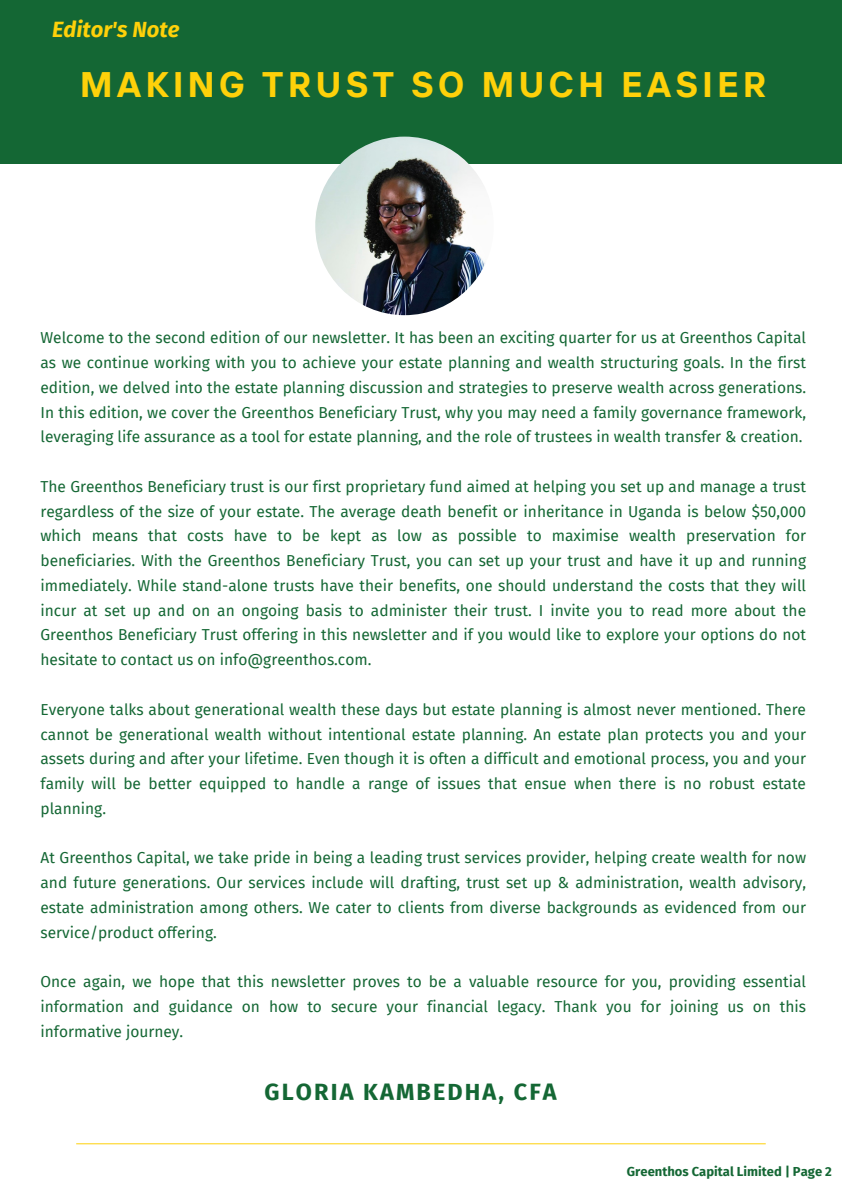
<style>
.page{position:relative;width:842px;height:1191px;background:#fff}
.page>*{position:absolute;margin:0;border:0;box-sizing:border-box;transform-origin:0 0}
.t1{font:700 35.4px "TT Interphases";letter-spacing:.13em;color:#fed10a}
.t2{font:700 23.4px "Fira Sans";letter-spacing:.09em;color:#146734}
.t3{font:italic 700 22px "Fira Sans";color:#fed10a}
.t4{font:15.5px/24.8px "Fira Sans";color:#146734;text-align:justify}
.t5{font:700 13px "Fira Sans";color:#146734}
</style>
<div class="page">
<div style="left:0;top:0;width:842px;height:164px;background:#146734"></div>
<img style="left:315px;top:137px;width:179px;height:178px;border-radius:50%">
<hr style="left:76px;top:1143px;width:690px;height:1px;background:#fed10a">
<h2 class="t3" style="left:52px;top:16px;width:129px">Editor's Note</h2>
<h4 class="t1" style="left:80px;top:62px;width:688px">MAKING TRUST SO MUCH EASIER</h4>
<h3 class="t4" style="left:41px;top:325px;width:767px">Welcome to the second edition of our newsletter. It has been an exciting quarter for us at Greenthos Capital as we continue working with you to achieve your estate planning and wealth structuring goals. In the first edition, we delved into the estate planning discussion and strategies to preserve wealth across generations.<br>In this edition, we cover the Greenthos Beneficiary Trust, why you may need a family governance framework, leveraging life assurance as a tool for estate planning, and the role of trustees in wealth transfer &amp; creation.</h3>
<h1 class="t4" style="left:41px;top:474px;width:767px">The Greenthos Beneficiary trust is our first proprietary fund aimed at helping you set up and manage a trust regardless of the size of your estate. The average death benefit or inheritance in Uganda is below $50,000 which means that costs have to be kept as low as possible to maximise wealth preservation for beneficiaries. With the Greenthos Beneficiary Trust, you can set up your trust and have it up and running immediately. While stand-alone trusts have their benefits, one should understand the costs that they will incur at set up and on an ongoing basis to administer their trust. I invite you to read more about the Greenthos Beneficiary Trust offering in this newsletter and if you would like to explore your options do not hesitate to contact us on info@greenthos.com.</h1>
<p class="t4" style="left:41px;top:697px;width:767px">Everyone talks about generational wealth these days but estate planning is almost never mentioned. There cannot be generational wealth without intentional estate planning. An estate plan protects you and your assets during and after your lifetime. Even though it is often a difficult and emotional process, you and your family will be better equipped to handle a range of issues that ensue when there is no robust estate planning.</p>
<h4 class="t4" style="left:41px;top:845px;width:767px">At Greenthos Capital, we take pride in being a leading trust services provider, helping create wealth for now and future generations. Our services include will drafting, trust set up &amp; administration, wealth advisory, estate administration among others. We cater to clients from diverse backgrounds as evidenced from our service/product offering.</h4>
<h4 class="t4" style="left:41px;top:969px;width:767px">Once again, we hope that this newsletter proves to be a valuable resource for you, providing essential information and guidance on how to secure your financial legacy. Thank you for joining us on this informative journey.</h4>
<h4 class="t2" style="left:265px;top:1077px;width:294px">GLORIA KAMBEDHA, CFA</h4>
<p class="t5" style="left:627px;top:1163px;width:207px">Greenthos Capital Limited | Page 2</p>
</div>
